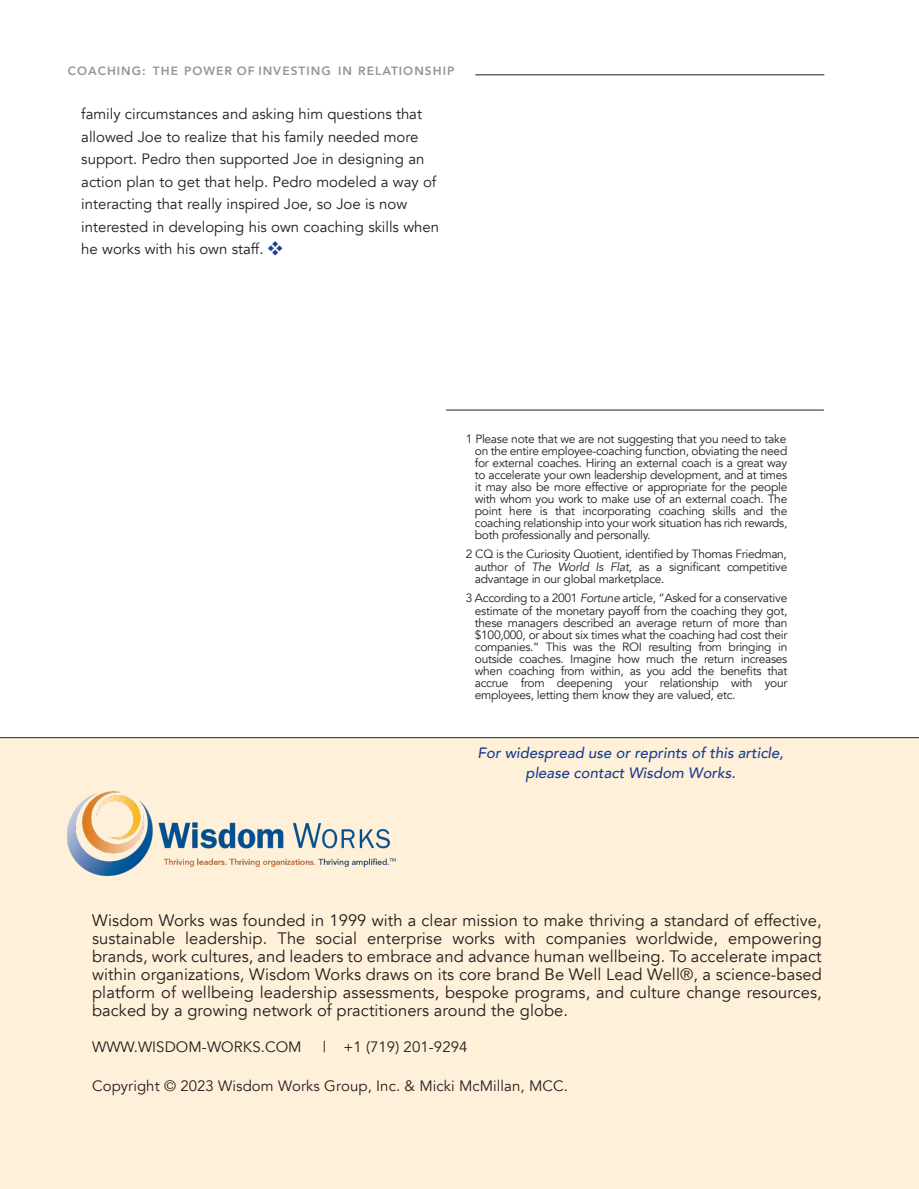
<style>
.page{position:relative;width:919px;height:1189px;background:#fff}
.page>*{position:absolute;margin:0;border:0;box-sizing:border-box;transform-origin:0 0}
.t1{font:16.5px/18px "Avenir";letter-spacing:.005em;color:#211d1e;text-align:justify}
.t2{font:15px/22.5px "Avenir";color:#231f20}
.t3{font:italic 500 15px/19.5px "Avenir";color:#1b3f94;text-align:center}
.t4{font:15px "Avenir";letter-spacing:.005em;color:#211d1e}
.t5{font:12px/12.1px "Avenir";letter-spacing:-.025em;color:#231f20;text-align:justify}
.t6{font:800 12px "Avenir";letter-spacing:.085em;color:#939598}
.s1{font-family:"Hiragino Sans W4";color:#1b3f94}
.s2{font-style:italic}
</style>
<div class="page">
<div style="left:0;top:738px;width:918px;height:450px;background:#fff1d9"></div>
<img style="left:67px;top:792px;width:328px;height:83px">
<hr style="left:0;top:737px;width:918px;height:1px;background:#231f20">
<hr style="left:446px;top:409px;width:377px;height:1px;background:#231f20">
<hr style="left:475px;top:75px;width:349px;height:1px;background:#231f20">
<p class="t6" style="left:68px;top:63px;width:388px">COACHING: THE POWER OF INVESTING IN RELATIONSHIP</p>
<p class="t2" style="left:81px;top:103px;width:359px">family circumstances and asking him questions that allowed Joe to realize that his family needed more support. Pedro then supported Joe in designing an action plan to get that help. Pedro modeled a way of interacting that really inspired Joe, so Joe is now interested in developing his own coaching skills when he works with his own staff. <span class="s1">❖</span></p>
<p class="t5" style="left:475px;top:432px;width:314px;text-indent:-9px">1 Please note that we are not suggesting that you need to take on the entire employee-coaching function, obviating the need for external coaches. Hiring an external coach is a great way to accelerate your own leadership development, and at times it may also be more effective or appropriate for the people with whom you work to make use of an external coach. The point here is that incorporating coaching skills and the coaching relationship into your work situation has rich rewards, both professionally and personally.</p>
<p class="t5" style="left:475px;top:548px;width:314px;text-indent:-9px">2 CQ is the Curiosity Quotient, identified by Thomas Friedman, author of <span class="s2">The World Is Flat,</span> as a significant competitive advantage in our global marketplace.</p>
<p class="t5" style="left:475px;top:591px;width:314px;text-indent:-9px">3 According to a 2001 <span class="s2">Fortune</span> article, “Asked for a conservative estimate of the monetary payoff from the coaching they got, these managers described an average return of more than $100,000, or about six times what the coaching had cost their companies.” This was the ROI resulting from bringing in outside coaches. Imagine how much the return increases when coaching from within, as you add the benefits that accrue from deepening your relationship with your employees, letting them know they are valued, etc.</p>
<p class="t3" style="left:477px;top:743px;width:307px">For widespread use or reprints of this article, please contact Wisdom Works.</p>
<p class="t1" style="left:92px;top:910px;width:731px">Wisdom Works was founded in 1999 with a clear mission to make thriving a standard of effective, sustainable leadership. The social enterprise works with companies worldwide, empowering brands, work cultures, and leaders to embrace and advance human wellbeing. To accelerate impact within organizations, Wisdom Works draws on its core brand Be Well Lead Well®, a science-based platform of wellbeing leadership assessments, bespoke programs, and culture change resources, backed by a growing network of practitioners around the globe.</p>
<p class="t4" style="left:92px;top:1036px;width:211px">WWW.WISDOM-WORKS.COM</p>
<p class="t4" style="left:323px;top:1036px;width:146px">| +1 (719) 201-9294</p>
<p class="t2" style="left:92px;top:1074px;width:477px">Copyright © 2023 Wisdom Works Group, Inc. &amp; Micki McMillan, MCC.</p>
</div>
